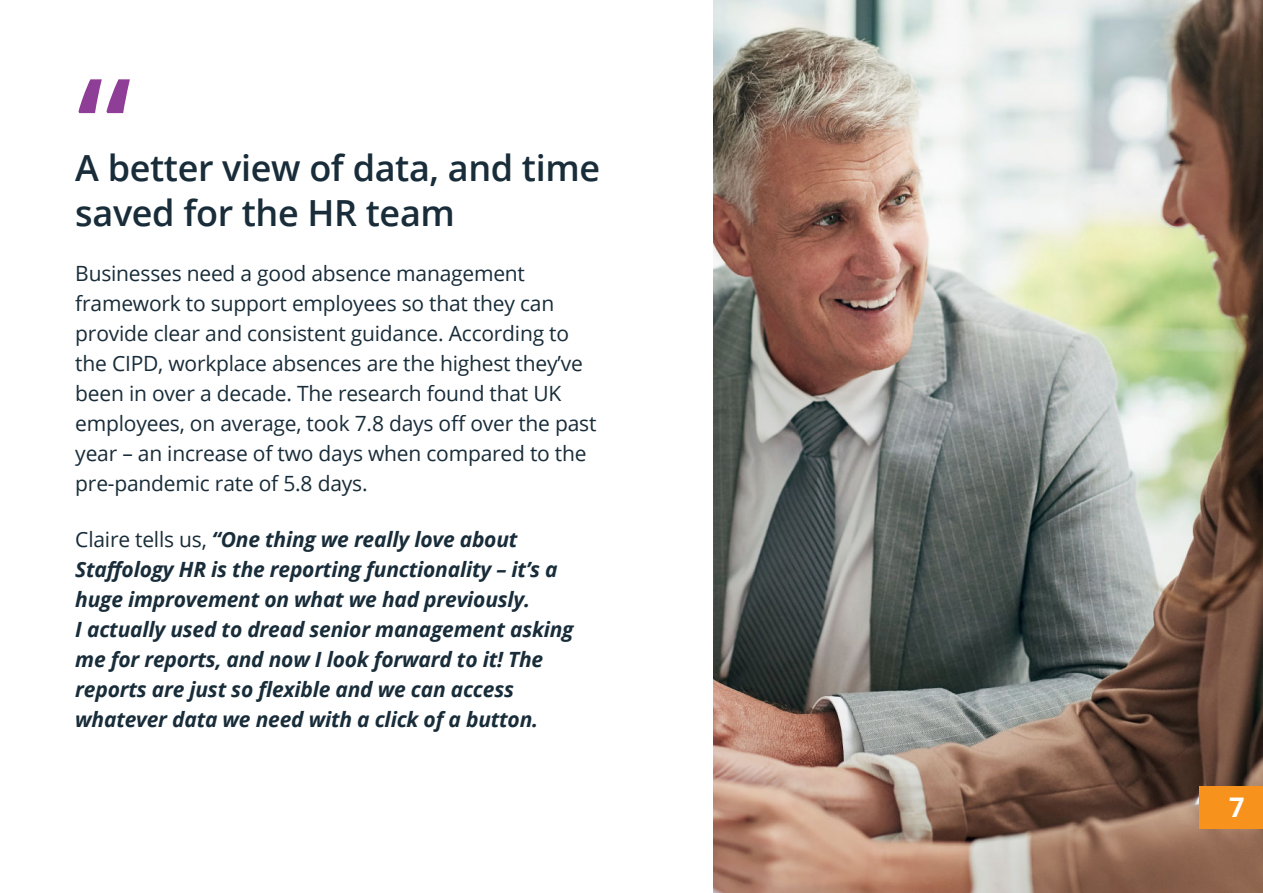
<style>
.page{position:relative;width:1263px;height:893px;background:#fff}
.page>*{position:absolute;margin:0;border:0;box-sizing:border-box;transform-origin:0 0}
.t1{font:600 138px "Open Sans";color:#8f3e97}
.t2{font:600 36px/45px "Open Sans";letter-spacing:-.01em;color:#182c39}
.t3{font:700 27px "Open Sans";color:#fff}
.t4{font:21px/30px "Open Sans";letter-spacing:-.01em;color:#182c39}
.t5{font:italic 700 21px/30px "Open Sans";letter-spacing:-.01em;color:#182c39}
.s1{font-weight:400;font-style:normal}
</style>
<div class="page">
<img style="left:713px;top:0;width:550px;height:893px">
<div style="left:1199px;top:787px;width:64px;height:42px;background:#f7931d"></div>
<h1 class="t1" style="left:77px;top:72px;width:56px">“</h1>
<h2 class="t2" style="left:75px;top:148px;width:526px">A better view of data, and time saved for the HR team</h2>
<p class="t4" style="left:75px;top:258px;width:523px">Businesses need a good absence management framework to support employees so that they can provide clear and consistent guidance. According to the CIPD, workplace absences are the highest they’ve been in over a decade. The research found that UK employees, on average, took 7.8 days off over the past year – an increase of two days when compared to the pre-pandemic rate of 5.8 days.</p>
<p class="t5" style="left:75px;top:526px;width:500px"><span class="s1">Claire tells us,</span> “One thing we really love about Staffology HR is the reporting functionality – it’s a huge improvement on what we had previously.<br>I actually used to dread senior management asking me for reports, and now I look forward to it! The reports are just so flexible and we can access whatever data we need with a click of a button.</p>
<p class="t3" style="left:1229px;top:792px;width:17px">7</p>
</div>
